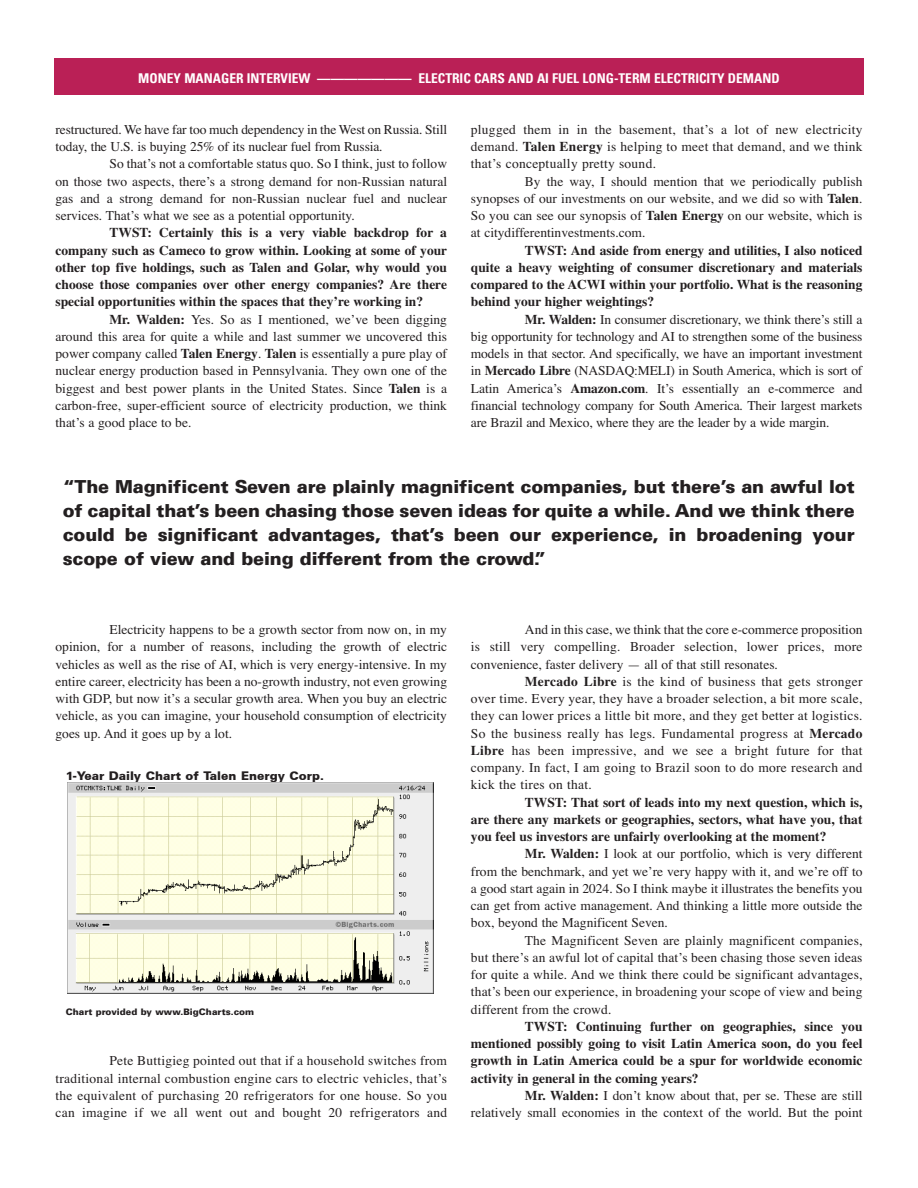
<style>
.page{position:relative;width:918px;height:1188px;background:#fff}
.page>*{position:absolute;margin:0;border:0;box-sizing:border-box;transform-origin:0 0}
.pullquote{font:900 18px/24px "Univers LT";letter-spacing:-.01em;color:#231f20;text-align:justify}
.Body_Text{font:13.5px/17.2px "Times";color:#231f20;text-align:justify}
.Body_Text-2{font:700 13.5px/17.2px "Times";color:#231f20;text-align:justify}
.t1{font:700 condensed 13.5px "Univers LT";color:#fff}
.t2{font:900 12px "Univers CE";color:#231f20}
.t3{font:900 9px "Univers LT";color:#231f20}
.s1{font-weight:700}
</style>
<div class="page">
<div style="left:54px;top:58px;width:810px;height:36px;background:#ba2056"></div>
<img style="left:68px;top:782px;width:365px;height:212px">
<p class="t1" style="left:138px;top:70px;width:643px">MONEY MANAGER INTERVIEW ——————— ELECTRIC CARS AND AI FUEL LONG-TERM ELECTRICITY DEMAND</p>
<p class="Body_Text" style="left:56px;top:121px;width:393px">restructured. We have far too much dependency in the West on Russia. Still today, the U.S. is buying 25% of its nuclear fuel from Russia.</p>
<p class="Body_Text" style="left:56px;top:156px;width:393px;text-indent:54px">So that’s not a comfortable status quo. So I think, just to follow on those two aspects, there’s a strong demand for non-Russian natural gas and a strong demand for non-Russian nuclear fuel and nuclear services. That’s what we see as a potential opportunity.</p>
<p class="Body_Text-2" style="left:56px;top:225px;width:393px;text-indent:54px">TWST: Certainly this is a very viable backdrop for a company such as Cameco to grow within. Looking at some of your other top five holdings, such as Talen and Golar, why would you choose those companies over other energy companies? Are there special opportunities within the spaces that they’re working in?</p>
<p class="Body_Text" style="left:56px;top:311px;width:393px;text-indent:54px"><span class="s1">Mr. Walden:</span> Yes. So as I mentioned, we’ve been digging around this area for quite a while and last summer we uncovered this power company called <span class="s1">Talen Energy</span>. <span class="s1">Talen</span> is essentially a pure play of nuclear energy production based in Pennsylvania. They own one of the biggest and best power plants in the United States. Since <span class="s1">Talen</span> is a carbon-free, super-efficient source of electricity production, we think that’s a good place to be.</p>
<p class="Body_Text" style="left:471px;top:121px;width:393px">plugged them in in the basement, that’s a lot of new electricity demand. <span class="s1">Talen Energy</span> is helping to meet that demand, and we think that’s conceptually pretty sound.</p>
<p class="Body_Text" style="left:471px;top:173px;width:393px;text-indent:54px">By the way, I should mention that we periodically publish synopses of our investments on our website, and we did so with <span class="s1">Talen</span>.<br>So you can see our synopsis of <span class="s1">Talen Energy</span> on our website, which is at citydifferentinvestments.com.</p>
<p class="Body_Text-2" style="left:471px;top:242px;width:393px;text-indent:54px">TWST: And aside from energy and utilities, I also noticed quite a heavy weighting of consumer discretionary and materials compared to the ACWI within your portfolio. What is the reasoning behind your higher weightings?</p>
<p class="Body_Text" style="left:471px;top:311px;width:393px;text-indent:54px"><span class="s1">Mr. Walden:</span> In consumer discretionary, we think there’s still a big opportunity for technology and AI to strengthen some of the business models in that sector. And specifically, we have an important investment in <span class="s1">Mercado Libre</span> (NASDAQ:MELI) in South America, which is sort of Latin America’s <span class="s1">Amazon.com</span>. It’s essentially an e-commerce and financial technology company for South America. Their largest markets are Brazil and Mexico, where they are the leader by a wide margin.</p>
<p class="pullquote" style="left:63px;top:475px;width:794px">“The Magnificent Seven are plainly magnificent companies, but there’s an awful lot of capital that’s been chasing those seven ideas for quite a while. And we think there could be significant advantages, that’s been our experience, in broadening your scope of view and being different from the crowd.”</p>
<p class="Body_Text" style="left:56px;top:622px;width:393px;text-indent:54px">Electricity happens to be a growth sector from now on, in my opinion, for a number of reasons, including the growth of electric vehicles as well as the rise of AI, which is very energy-intensive. In my entire career, electricity has been a no-growth industry, not even growing with GDP, but now it’s a secular growth area. When you buy an electric vehicle, as you can imagine, your household consumption of electricity goes up. And it goes up by a lot.</p>
<p class="t2" style="left:66px;top:768px;width:260px">1-Year Daily Chart of Talen Energy Corp.</p>
<p class="t3" style="left:66px;top:1007px;width:190px">Chart provided by www.BigCharts.com</p>
<p class="Body_Text" style="left:56px;top:1053px;width:393px;text-indent:54px">Pete Buttigieg pointed out that if a household switches from traditional internal combustion engine cars to electric vehicles, that’s the equivalent of purchasing 20 refrigerators for one house. So you can imagine if we all went out and bought 20 refrigerators and</p>
<p class="Body_Text" style="left:471px;top:622px;width:393px;text-indent:54px">And in this case, we think that the core e-commerce proposition is still very compelling. Broader selection, lower prices, more convenience, faster delivery — all of that still resonates.</p>
<p class="Body_Text" style="left:471px;top:673px;width:393px;text-indent:54px"><span class="s1">Mercado Libre</span> is the kind of business that gets stronger over time. Every year, they have a broader selection, a bit more scale, they can lower prices a little bit more, and they get better at logistics.<br>So the business really has legs. Fundamental progress at <span class="s1">Mercado Libre</span> has been impressive, and we see a bright future for that company. In fact, I am going to Brazil soon to do more research and kick the tires on that.</p>
<p class="Body_Text-2" style="left:471px;top:794px;width:393px;text-indent:54px">TWST: That sort of leads into my next question, which is, are there any markets or geographies, sectors, what have you, that you feel us investors are unfairly overlooking at the moment?</p>
<p class="Body_Text" style="left:471px;top:846px;width:393px;text-indent:54px"><span class="s1">Mr. Walden:</span> I look at our portfolio, which is very different from the benchmark, and yet we’re very happy with it, and we’re off to a good start again in 2024. So I think maybe it illustrates the benefits you can get from active management. And thinking a little more outside the box, beyond the Magnificent Seven.</p>
<p class="Body_Text" style="left:471px;top:932px;width:393px;text-indent:54px">The Magnificent Seven are plainly magnificent companies, but there’s an awful lot of capital that’s been chasing those seven ideas for quite a while. And we think there could be significant advantages, that’s been our experience, in broadening your scope of view and being different from the crowd.</p>
<p class="Body_Text-2" style="left:471px;top:1018px;width:393px;text-indent:54px">TWST: Continuing further on geographies, since you mentioned possibly going to visit Latin America soon, do you feel growth in Latin America could be a spur for worldwide economic activity in general in the coming years?</p>
<p class="Body_Text" style="left:471px;top:1087px;width:393px;text-align:right"><span class="s1">Mr. Walden:</span> I don’t know about that, per se. These are still relatively small economies in the context of the world. But the point</p>
</div>
